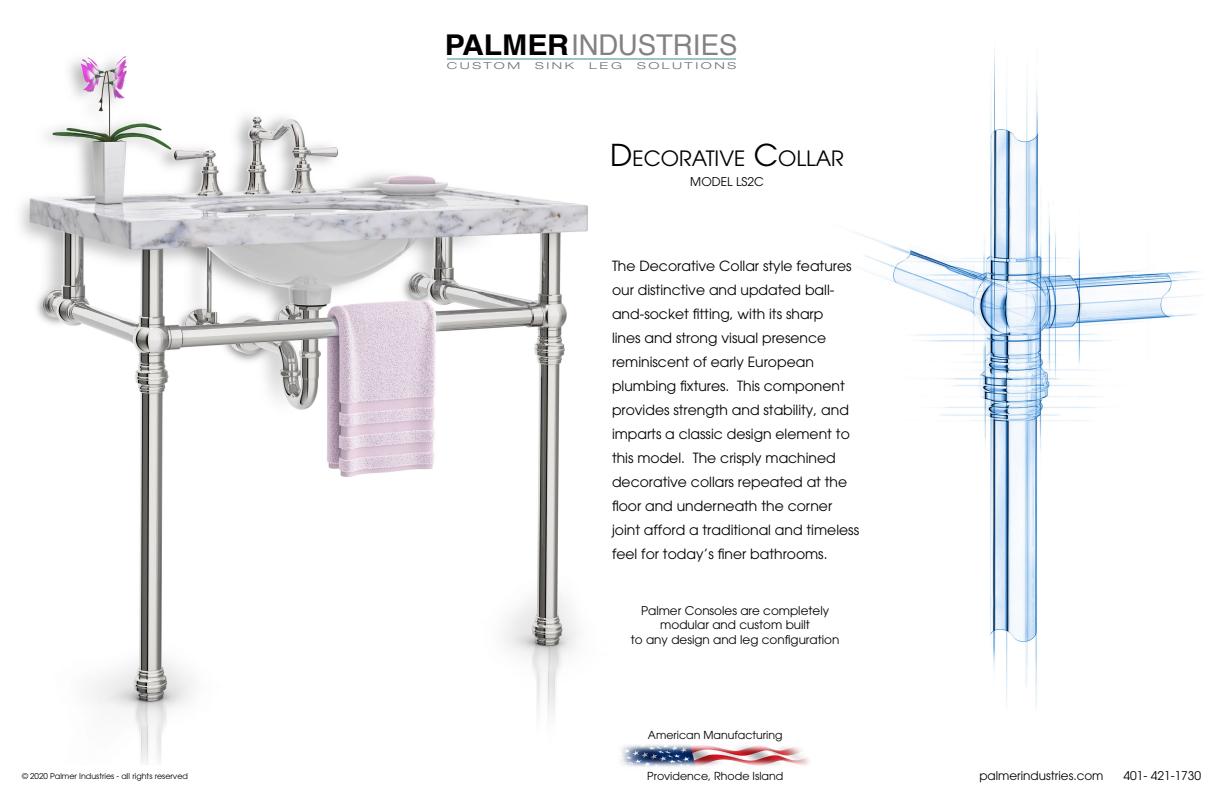
<style>
.page{position:relative;width:1224px;height:792px;background:#fff}
.page>*{position:absolute;margin:0;border:0;box-sizing:border-box;transform-origin:0 0}
.t1{font:28.6px "Helvetica";color:#828282;scale:.96 1}
.t2{font:21px "Avant Garde";color:#000}
.t3{font:14px/24px "Avant Garde";color:#000}
.t4{font:12px/14.4px "Avant Garde";color:#000;text-align:center}
.t5{font:11px "Avant Garde";color:#000}
.t6{font:300 expanded 9.5px "Helvetica Neue";letter-spacing:.2em;color:#6e6e6e;scale:1.37 1}
.t7{font:8px "Avant Garde";color:#000}
.s1{font-weight:700;color:#000}
.s2{font-size:30px}
</style>
<div class="page">
<img style="left:20px;top:56px;width:568px;height:709px">
<img style="left:854px;top:52px;width:347px;height:654px">
<img style="left:621px;top:744px;width:188px;height:23px">
<hr style="left:447px;top:58px;width:289px;height:2px;background:#9dc5c5">
<h1 class="t1" style="left:445px;top:23px;width:306px"><span class="s1">PALMER</span>INDUSTRIES</h1>
<p class="t6" style="left:447px;top:60px;width:55px">CUSTOM</p>
<p class="t6" style="left:535px;top:60px;width:30px">SINK</p>
<p class="t6" style="left:589px;top:60px;width:25px">LEG</p>
<p class="t6" style="left:637px;top:60px;width:74px">SOLUTIONS</p>
<h2 class="t2" style="left:610px;top:146px;width:235px"><span class="s2">D</span>ECORATIVE <span class="s2">C</span>OLLAR</h2>
<p class="t4" style="left:690px;top:174px;width:75px">MODEL LS2C</p>
<p class="t3" style="left:612px;top:253px;width:249px">The Decorative Collar style features our distinctive and updated ball&shy;and-socket fitting, with its sharp<br>lines and strong visual presence reminiscent of early European plumbing fixtures. This component provides strength and stability, and imparts a classic design element to this model. The crisply machined decorative collars repeated at the floor and underneath the corner joint afford a traditional and timeless feel for today’s finer bathrooms.</p>
<p class="t4" style="left:631px;top:603px;width:210px">Palmer Consoles are completely modular and custom built<br>to any design and leg configuration</p>
<p class="t5" style="left:648px;top:728px;width:136px">American Manufacturing</p>
<p class="t7" style="left:22px;top:771px;width:168px">© 2020 Palmer Industries - all rights reserved</p>
<p class="t5" style="left:647px;top:770px;width:138px">Providence, Rhode Island</p>
<p class="t4" style="left:979px;top:769px;width:126px">palmerindustries.com</p>
<p class="t4" style="left:1123px;top:769px;width:79px">401- 421-1730</p>
</div>
